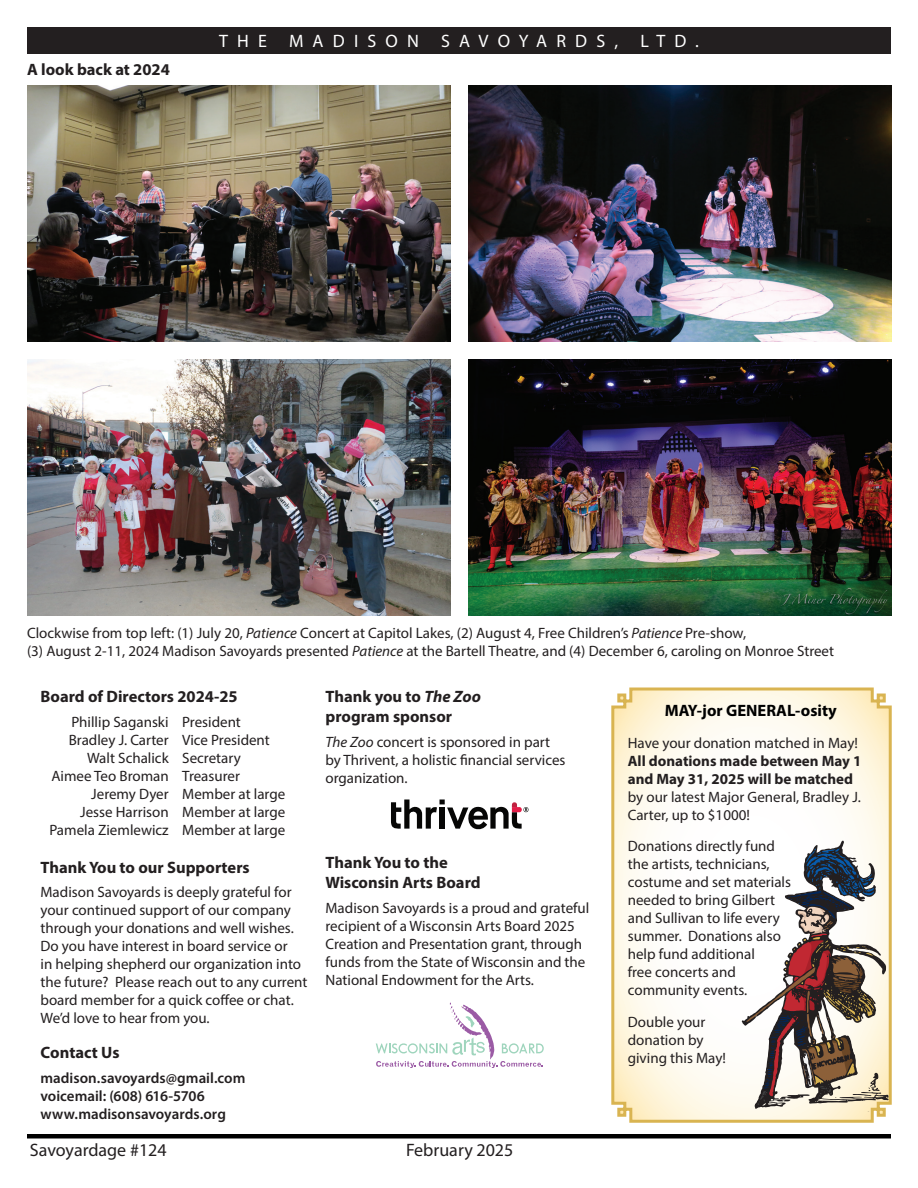
<style>
.page{position:relative;width:918px;height:1188px;background:#fff}
.page>*{position:absolute;margin:0;border:0;box-sizing:border-box;transform-origin:0 0}
.t1{font:18px "Myriad Pro";color:#231f20}
.t2{font:18px "Myriad Pro";letter-spacing:.51em;color:#fff}
.t3{font:700 16.5px/19.8px "Myriad Pro";color:#231f20}
.t4{font:700 16.5px "Myriad Pro";color:#000}
.t5{font:15px/18px "Myriad Pro";color:#231f20}
.t6{font:600 15px/18px "Myriad Pro";color:#231f20}
.t7{font:700 15px/18px "Myriad Pro";color:#231f20}
.s1{font-style:italic}
</style>
<div class="page">
<div style="left:27px;top:27px;width:864px;height:27px;background:#231f20"></div>
<hr style="left:27px;top:1134px;width:864px;height:4px;background:#000">
<svg style="left:376px;top:1003px;width:168px;height:65px"></svg>
<svg style="left:611px;top:687px;width:281px;height:436px"></svg>
<svg style="left:742px;top:841px;width:147px;height:271px"></svg>
<svg style="left:391px;top:800px;width:138px;height:29px"></svg>
<img style="left:27px;top:85px;width:423px;height:256px">
<img style="left:468px;top:85px;width:424px;height:256px">
<img style="left:27px;top:359px;width:423px;height:257px">
<img style="left:468px;top:359px;width:424px;height:257px">
<p class="t3" style="left:27px;top:59px;width:144px">A look back at 2024</p>
<p class="t2" style="left:219px;top:30px;width:481px">THE MADISON SAVOYARDS, LTD.</p>
<p class="t5" style="left:27px;top:624px;width:809px">Clockwise from top left: (1) July 20, <span class="s1">Patience</span> Concert at Capitol Lakes, (2) August 4, Free Children’s <span class="s1">Patience</span> Pre-show,<br>(3) August 2-11, 2024 Madison Savoyards presented <span class="s1">Patience</span> at the Bartell Theatre, and (4) December 6, caroling on Monroe Street</p>
<p class="t3" style="left:40px;top:686px;width:199px">Board of Directors 2024-25</p>
<p class="t5" style="left:71px;top:712px;width:171px">Phillip Saganski President</p>
<p class="t5" style="left:69px;top:730px;width:203px">Bradley J. Carter Vice President</p>
<p class="t5" style="left:87px;top:748px;width:155px">Walt Schalick Secretary</p>
<p class="t5" style="left:51px;top:766px;width:190px">Aimee Teo Broman Treasurer</p>
<p class="t5" style="left:91px;top:784px;width:196px">Jeremy Dyer Member at large</p>
<p class="t5" style="left:80px;top:802px;width:207px">Jesse Harrison Member at large</p>
<p class="t5" style="left:49px;top:820px;width:237px">Pamela Ziemlewicz Member at large</p>
<p class="t3" style="left:40px;top:857px;width:211px">Thank You to our Supporters</p>
<p class="t5" style="left:40px;top:883px;width:268px">Madison Savoyards is deeply grateful for your continued support of our company through your donations and well wishes.<br>Do you have interest in board service or<br>in helping shepherd our organization into the future? Please reach out to any current board member for a quick coffee or chat.<br>We’d love to hear from you.</p>
<p class="t3" style="left:40px;top:1042px;width:81px">Contact Us</p>
<p class="t6" style="left:40px;top:1068px;width:206px">madison.savoyards@gmail.com voicemail: (608) 616-5706 www.madisonsavoyards.org</p>
<p class="t3" style="left:326px;top:686px;width:157px">Thank you to <span class="s1">The Zoo </span>program sponsor</p>
<p class="t5" style="left:326px;top:732px;width:242px"><span class="s1">The Zoo</span> concert is sponsored in part by Thrivent, a holistic financial services organization.</p>
<p class="t3" style="left:326px;top:852px;width:157px">Thank You to the<br>Wisconsin Arts Board</p>
<p class="t5" style="left:326px;top:899px;width:265px">Madison Savoyards is a proud and grateful recipient of a Wisconsin Arts Board 2025<br>Creation and Presentation grant, through funds from the State of Wisconsin and the National Endowment for the Arts.</p>
<p class="t1" style="left:30px;top:1139px;width:138px">Savoyardage #124</p>
<p class="t1" style="left:406px;top:1139px;width:109px">February 2025</p>
<p class="t4" style="left:665px;top:700px;width:174px">MAY-jor GENERAL-osity</p>
<p class="t5" style="left:628px;top:734px;width:232px">Have your donation matched in May!</p>
<p class="t7" style="left:628px;top:751px;width:235px">All donations made between May 1 and May 31, 2025 will be matched</p>
<p class="t5" style="left:628px;top:788px;width:235px">by our latest Major General, Bradley J.<br>Carter, up to $1000!</p>
<p class="t5" style="left:628px;top:837px;width:165px">Donations directly fund the artists, technicians, costume and set materials needed to bring Gilbert and Sullivan to life every summer. Donations also help fund additional<br>free concerts and community events.</p>
<p class="t5" style="left:628px;top:1013px;width:100px">Double your donation by giving this May!</p>
</div>
